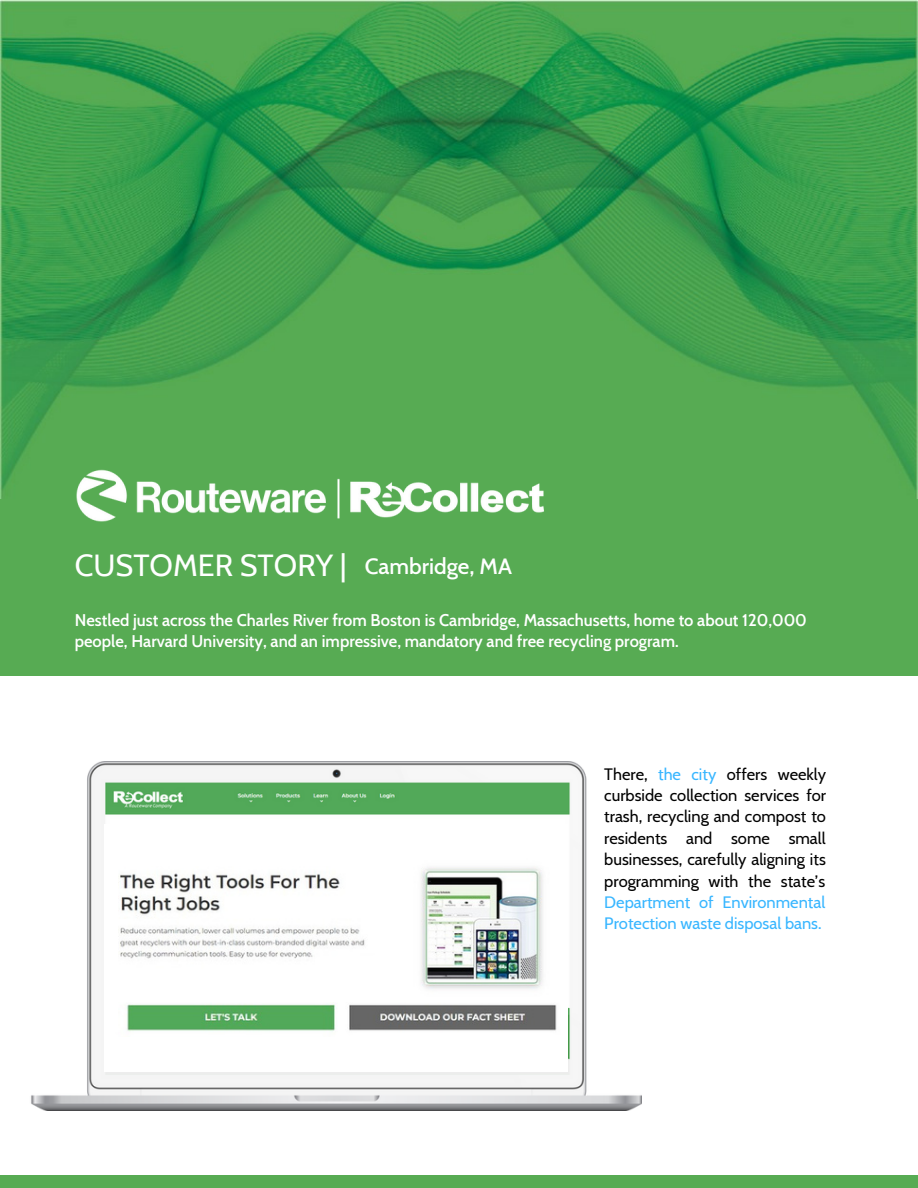
<style>
.page{position:relative;width:918px;height:1188px;background:#fff}
.page>*{position:absolute;margin:0;border:0;box-sizing:border-box;transform-origin:0 0}
.t1{font:30.45px "Cabin";color:#fff}
.t2{font:600 16.5px/21.3px "Cabin";color:#fff}
.t3{font:16.5px/21.3px "Cabin";color:#000;text-align:justify}
.t4{font:16.5px/21.3px "Cabin";color:#38b6ff}
.s1{font-weight:500;font-size:22.5px}
.s2{color:#38b6ff}
</style>
<div class="page">
<img style="left:0;top:0;width:918px;height:499px">
<div style="left:0;top:499px;width:918px;height:176px;background:#57ab53"></div>
<div style="left:0;top:1176px;width:918px;height:12px;background:#57ab53"></div>
<img style="left:31px;top:761px;width:610px;height:350px">
<div style="left:105px;top:824px;width:463px;height:248px;background:#fff"></div>
<img style="left:120px;top:867px;width:437px;height:164px">
<img style="left:75px;top:469px;width:470px;height:52px">
<h1 class="t1" style="left:75px;top:547px;width:439px">CUSTOMER STORY | <span class="s1">Cambridge, MA</span></h1>
<p class="t2" style="left:75px;top:609px;width:734px">Nestled just across the Charles River from Boston is Cambridge, Massachusetts, home to about 120,000 people, Harvard University, and an impressive, mandatory and free recycling program.</p>
<p class="t3" style="left:604px;top:763px;width:223px">There, <span class="s2">the city</span> offers weekly curbside collection services for trash, recycling and compost to residents and some small businesses, carefully aligning its programming with the state’s</p>
<p class="t4" style="left:604px;top:891px;width:222px">Department of Environmental<br>Protection waste disposal bans.</p>
</div>
